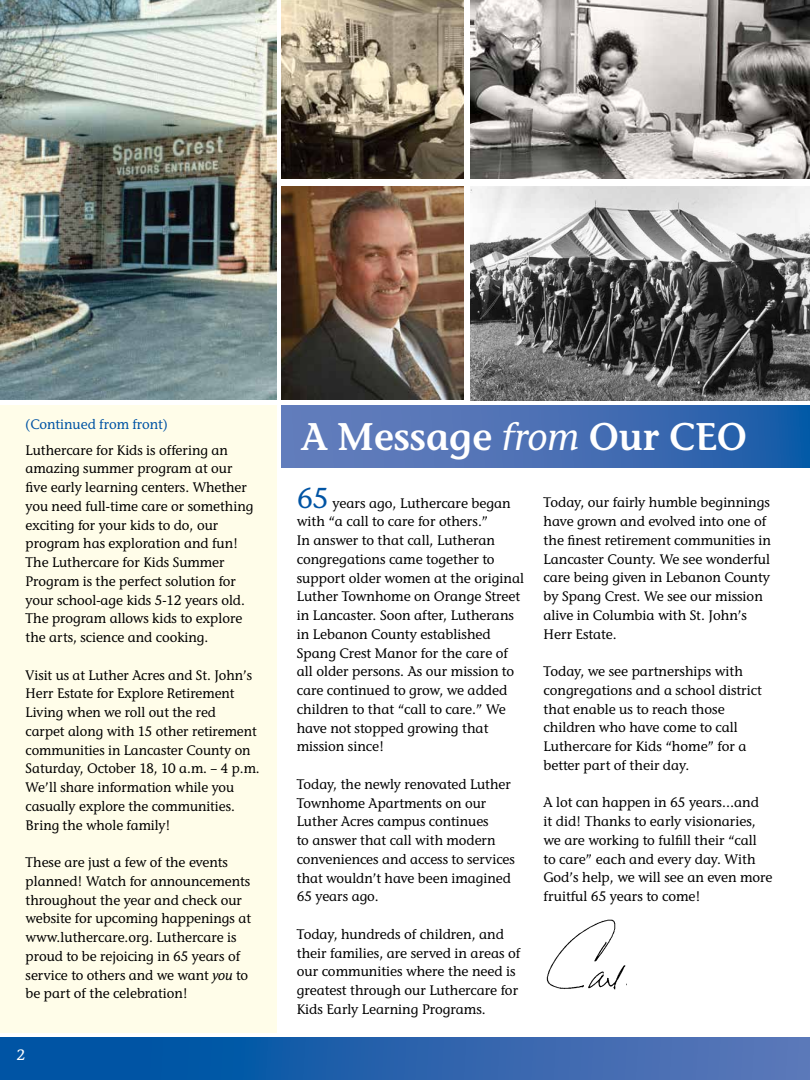
<style>
.page{position:relative;width:810px;height:1080px;background:#fff}
.page>*{position:absolute;margin:0;border:0;box-sizing:border-box;transform-origin:0 0}
.t1{font:600 38.5px "Stone Inf ITC Std";color:#fff}
.t2{font:500 15px "Stone Inf ITC Std";color:#fff}
.t3{font:500 13.75px/18.8px "Stone Inf ITC Std";color:#000}
.t4{font:500 13.75px/18.8px "Stone Inf ITC Std";color:#000;scale:.96 1}
.t5{font:500 13.75px "Stone Inf ITC Std";color:#0054a4}
.s1{font-style:italic}
.s2{font-weight:500;font-style:italic}
.s3{font-size:28.75px;color:#0054a4}
</style>
<div class="page">
<div style="left:0;top:405px;width:276px;height:627px;background:#fffde9"></div>
<svg style="left:0;top:1038px;width:810px;height:42px;background:#2762ac"></svg>
<svg style="left:281px;top:405px;width:529px;height:63px;background:#456eb3"></svg>
<img style="left:281px;top:186px;width:183px;height:214px">
<img style="left:281px;top:0;width:183px;height:179px">
<img style="left:470px;top:186px;width:340px;height:214px">
<img style="left:0;top:0;width:276px;height:400px">
<img style="left:470px;top:0;width:340px;height:179px">
<img style="left:546px;top:919px;width:80px;height:71px">
<p class="t5" style="left:26px;top:416px;width:144px">(Continued from front)</p>
<p class="t3" style="left:26px;top:440px;width:229px">Luthercare for Kids is offering an amazing summer program at our five early learning centers. Whether you need full-time care or something exciting for your kids to do, our program has exploration and fun!<br>The Luthercare for Kids Summer Program is the perfect solution for your school-age kids 5-12 years old.<br>The program allows kids to explore the arts, science and cooking.</p>
<p class="t4" style="left:26px;top:665px;width:246px">Visit us at Luther Acres and St. John’s Herr Estate for Explore Retirement Living when we roll out the red<br>carpet along with 15 other retirement communities in Lancaster County on Saturday, October 18, 10 a.m. – 4 p.m.<br>We’ll share information while you casually explore the communities.<br>Bring the whole family!</p>
<p class="t3" style="left:26px;top:853px;width:227px">These are just a few of the events planned! Watch for announcements throughout the year and check our website for upcoming happenings at www.luthercare.org. Luthercare is proud to be rejoicing in 65 years of service to others and we want <span class="s1">you</span> to be part of the celebration!</p>
<p class="t2" style="left:17px;top:1046px;width:10px">2</p>
<h1 class="t1" style="left:301px;top:412px;width:447px">A Message <span class="s2">from</span> Our CEO</h1>
<p class="t3" style="left:544px;top:493px;width:229px">Today, our fairly humble beginnings have grown and evolved into one of the finest retirement communities in<br>Lancaster County. We see wonderful care being given in Lebanon County by Spang Crest. We see our mission alive in Columbia with St. John’s<br>Herr Estate.</p>
<p class="t3" style="left:544px;top:662px;width:220px">Today, we see partnerships with congregations and a school district that enable us to reach those children who have come to call<br>Luthercare for Kids “home” for a better part of their day.</p>
<p class="t3" style="left:544px;top:793px;width:231px">A lot can happen in 65 years…and<br>it did! Thanks to early visionaries, we are working to fulfill their “call<br>to care” each and every day. With<br>God’s help, we will see an even more fruitful 65 years to come!</p>
<p class="t3" style="left:297px;top:493px;width:229px"><span class="s3">65</span> years ago, Luthercare began with “a call to care for others.”<br>In answer to that call, Lutheran congregations came together to support older women at the original<br>Luther Townhome on Orange Street in Lancaster. Soon after, Lutherans in Lebanon County established<br>Spang Crest Manor for the care of all older persons. As our mission to care continued to grow, we added children to that “call to care.” We have not stopped growing that mission since!</p>
<p class="t3" style="left:297px;top:774px;width:220px">Today, the newly renovated Luther<br>Townhome Apartments on our<br>Luther Acres campus continues<br>to answer that call with modern conveniences and access to services that wouldn’t have been imagined<br>65 years ago.</p>
<p class="t3" style="left:297px;top:924px;width:225px">Today, hundreds of children, and their families, are served in areas of our communities where the need is greatest through our Luthercare for Kids Early Learning Programs.</p>
</div>
